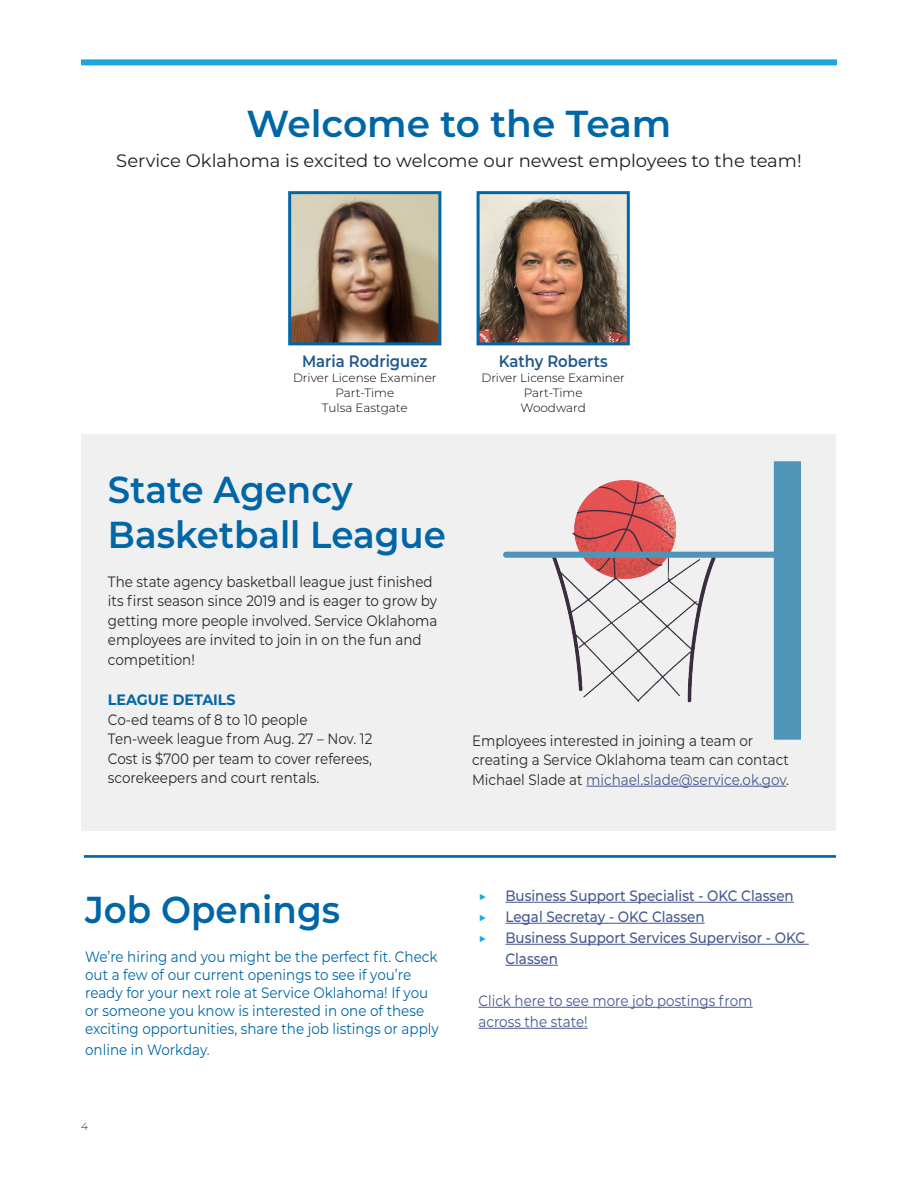
<style>
.page{position:relative;width:918px;height:1188px;background:#fff}
.page>*{position:absolute;margin:0;border:0;box-sizing:border-box;transform-origin:0 0}
.t1{font:600 37.5px/45px "Montserrat";color:#0066a6;scale:.95 1}
.t2{font:600 37.5px "Montserrat";color:#0066a6}
.t3{font:18px "Montserrat";color:#1f1f1f}
.t4{font:600 16.5px "Montserrat";color:#21598b;scale:.9 1}
.t5{font:15px/19.5px "Montserrat";color:#292929;scale:.9 1}
.t6{font:15px/18px "Montserrat";color:#0066a6;scale:.9 1}
.t7{font:500 15px/21px "Montserrat";color:#465792;scale:.9 1}
.t8{font:15px/21px "Montserrat";color:#465792;scale:.9 1}
.t9{font:700 15px "Montserrat";color:#0066a6;scale:.95 1}
.t10{font:15px "Montserrat";color:#1ca6df;scale:.9 1}
.t11{font:300 12px/15px "Montserrat";color:#000;text-align:center}
.t12{font:300 10.5px "Montserrat";color:#292929}
.s1{color:#465792}
</style>
<div class="page">
<div style="left:81px;top:59px;width:756px;height:6px;background:#1ca6df"></div>
<img style="left:292px;top:195px;width:145px;height:146px">
<div style="left:288px;top:191px;width:153px;height:154px;border:3px solid #0066a6"></div>
<img style="left:481px;top:195px;width:145px;height:146px">
<div style="left:477px;top:191px;width:153px;height:154px;border:3px solid #0066a6"></div>
<div style="left:81px;top:435px;width:754px;height:396px;background:#f0f0f0"></div>
<hr style="left:505px;top:902px;width:289px;height:1px;background:#465792">
<hr style="left:505px;top:923px;width:200px;height:1px;background:#465792">
<hr style="left:505px;top:944px;width:304px;height:1px;background:#465792">
<hr style="left:505px;top:965px;width:53px;height:1px;background:#465792">
<hr style="left:478px;top:1007px;width:275px;height:1px;background:#465792">
<hr style="left:478px;top:1028px;width:110px;height:1px;background:#465792">
<svg style="left:84px;top:855px;width:753px;height:3px;background:#1e78b0"></svg>
<img style="left:503px;top:461px;width:297px;height:278px">
<hr style="left:586px;top:786px;width:200px;height:1px;background:#465792">
<h1 class="t2" style="left:247px;top:97px;width:426px">Welcome to the Team</h1>
<p class="t3" style="left:116px;top:148px;width:687px">Service Oklahoma is excited to welcome our newest employees to the team!</p>
<p class="t4" style="left:302px;top:350px;width:141px">Maria Rodriguez</p>
<p class="t11" style="left:293px;top:370px;width:145px">Driver License Examiner<br>Part-Time<br>Tulsa Eastgate</p>
<h1 class="t1" style="left:108px;top:465px;width:357px">State Agency<br>Basketball League</h1>
<p class="t5" style="left:108px;top:571px;width:368px">The state agency basketball league just finished its first season since 2019 and is eager to grow by getting more people involved. Service Oklahoma employees are invited to join in on the fun and competition!</p>
<p class="t9" style="left:108px;top:689px;width:136px">LEAGUE DETAILS</p>
<p class="t5" style="left:108px;top:709px;width:295px">Co-ed teams of 8 to 10 people Ten-week league from Aug. 27 – Nov. 12<br>Cost is $700 per team to cover referees, scorekeepers and court rentals.</p>
<p class="t4" style="left:499px;top:350px;width:123px">Kathy Roberts</p>
<p class="t11" style="left:481px;top:370px;width:145px">Driver License Examiner<br>Part-Time<br>Woodward</p>
<p class="t5" style="left:472px;top:730px;width:354px">Employees interested in joining a team or creating a Service Oklahoma team can contact<br>Michael Slade at <span class="s1">michael.slade@service.ok.gov</span>.</p>
<h1 class="t1" style="left:85px;top:885px;width:270px">Job Openings</h1>
<p class="t6" style="left:85px;top:947px;width:394px">We’re hiring and you might be the perfect fit. Check out a few of our current openings to see if you’re ready for your next role at Service Oklahoma! If you or someone you know is interested in one of these exciting opportunities, share the job listings or apply</p>
<p class="t6" style="left:85px;top:1040px;width:140px">online in Workday.</p>
<p class="t12" style="left:81px;top:1119px;width:8px">4</p>
<p class="t10" style="left:478px;top:885px;width:10px">▶</p>
<p class="t7" style="left:505px;top:884px;width:322px">Business Support Specialist - OKC Classen</p>
<p class="t10" style="left:478px;top:906px;width:10px">▶</p>
<p class="t7" style="left:505px;top:905px;width:223px">Legal Secretay - OKC Classen</p>
<p class="t10" style="left:478px;top:927px;width:10px">▶</p>
<p class="t7" style="left:505px;top:926px;width:335px">Business Support Services Supervisor - OKC<br>Classen</p>
<p class="t8" style="left:478px;top:989px;width:306px">Click here to see more job postings from across the state!</p>
</div>
